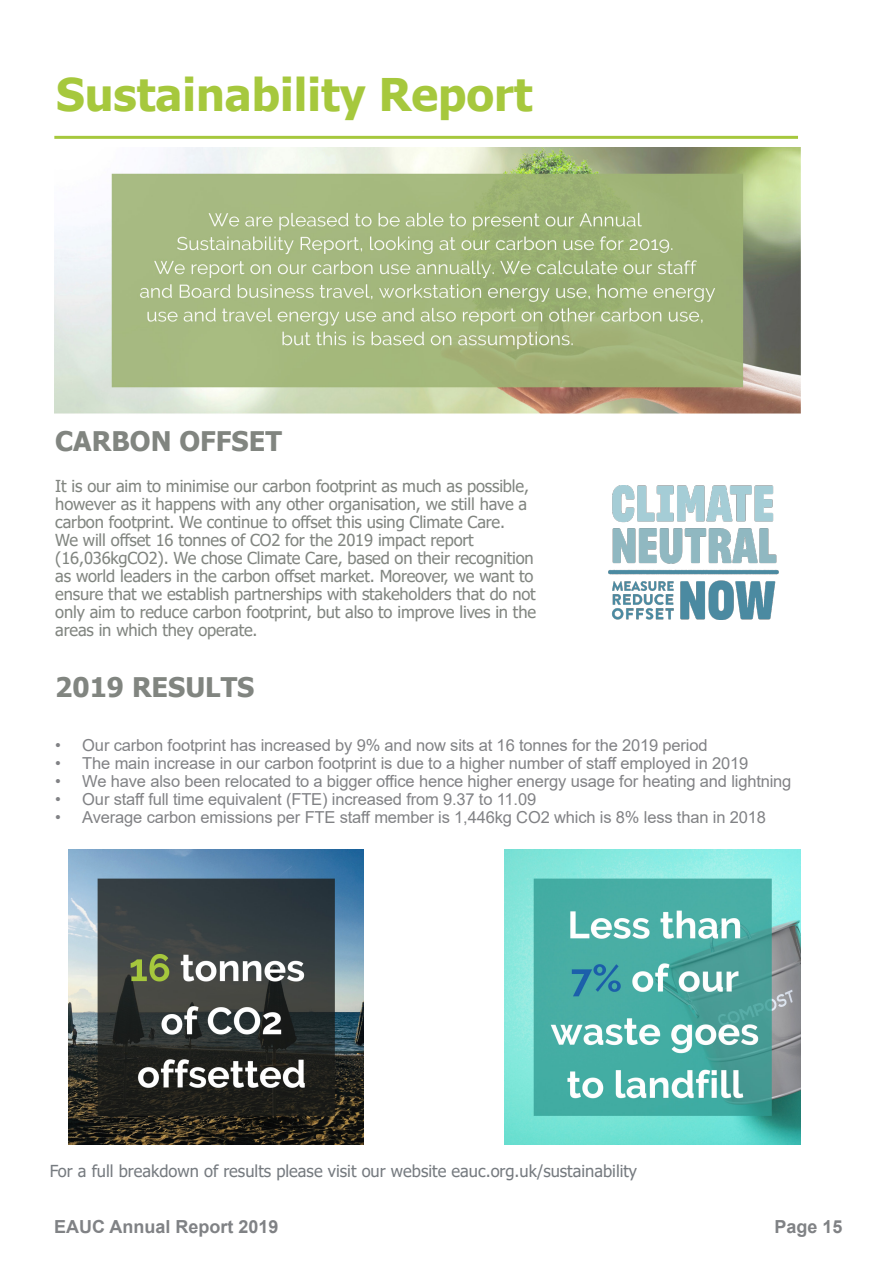
<style>
.page{position:relative;width:893px;height:1263px;background:#fff}
.page>*{position:absolute;margin:0;border:0;box-sizing:border-box;transform-origin:0 0}
.t1{font:700 45px "Tahoma";color:#a6c83d}
.t2{font:700 27px "Tahoma";color:#818580}
.t3{font:700 18px "Arial";color:#808285}
.t4{font:16.5px/18px "Tahoma";letter-spacing:-.01em;color:#818580}
.t5{font:16.5px "Arial";letter-spacing:-.01em;color:#818285}
.t6{font:16.5px "Tahoma";color:#767b80}
</style>
<div class="page">
<hr style="left:54px;top:136px;width:744px;height:3px;background:#a6c83d">
<img style="left:54px;top:147px;width:746px;height:267px">
<img style="left:68px;top:849px;width:296px;height:296px">
<img style="left:505px;top:849px;width:295px;height:296px">
<img style="left:608px;top:485px;width:170px;height:135px">
<p class="t1" style="left:56px;top:63px;width:478px">Sustainability Report</p>
<p class="t2" style="left:55px;top:423px;width:228px">CARBON OFFSET</p>
<p class="t4" style="left:55px;top:478px;width:475px">It is our aim to minimise our carbon footprint as much as possible, however as it happens with any other organisation, we still have a</p>
<p class="t4" style="left:55px;top:514px;width:480px">carbon footprint. We continue to offset this using Climate Care.<br>We will offset 16 tonnes of CO2 for the 2019 impact report (16,036kgCO2). We chose Climate Care, based on their recognition</p>
<p class="t4" style="left:55px;top:568px;width:480px">as world leaders in the carbon offset market. Moreover, we want to</p>
<p class="t4" style="left:55px;top:586px;width:482px;text-align:justify">ensure that we establish partnerships with stakeholders that do not only aim to reduce carbon footprint, but also to improve lives in the areas in which they operate.</p>
<p class="t2" style="left:55px;top:668px;width:201px">2019 RESULTS</p>
<p class="t5" style="left:55px;top:734px;width:654px">• Our carbon footprint has increased by 9% and now sits at 16 tonnes for the 2019 period</p>
<p class="t5" style="left:55px;top:752px;width:695px">• The main increase in our carbon footprint is due to a higher number of staff employed in 2019</p>
<p class="t5" style="left:55px;top:770px;width:738px">• We have also been relocated to a bigger office hence higher energy usage for heating and lightning</p>
<p class="t5" style="left:55px;top:788px;width:482px">• Our staff full time equivalent (FTE) increased from 9.37 to 11.09</p>
<p class="t5" style="left:55px;top:806px;width:712px">• Average carbon emissions per FTE staff member is 1,446kg CO2 which is 8% less than in 2018</p>
<p class="t6" style="left:50px;top:1160px;width:589px">For a full breakdown of results please visit our website eauc.org.uk/sustainability</p>
<p class="t3" style="left:54px;top:1214px;width:226px">EAUC Annual Report 2019</p>
<p class="t3" style="left:775px;top:1214px;width:70px">Page 15</p>
</div>
